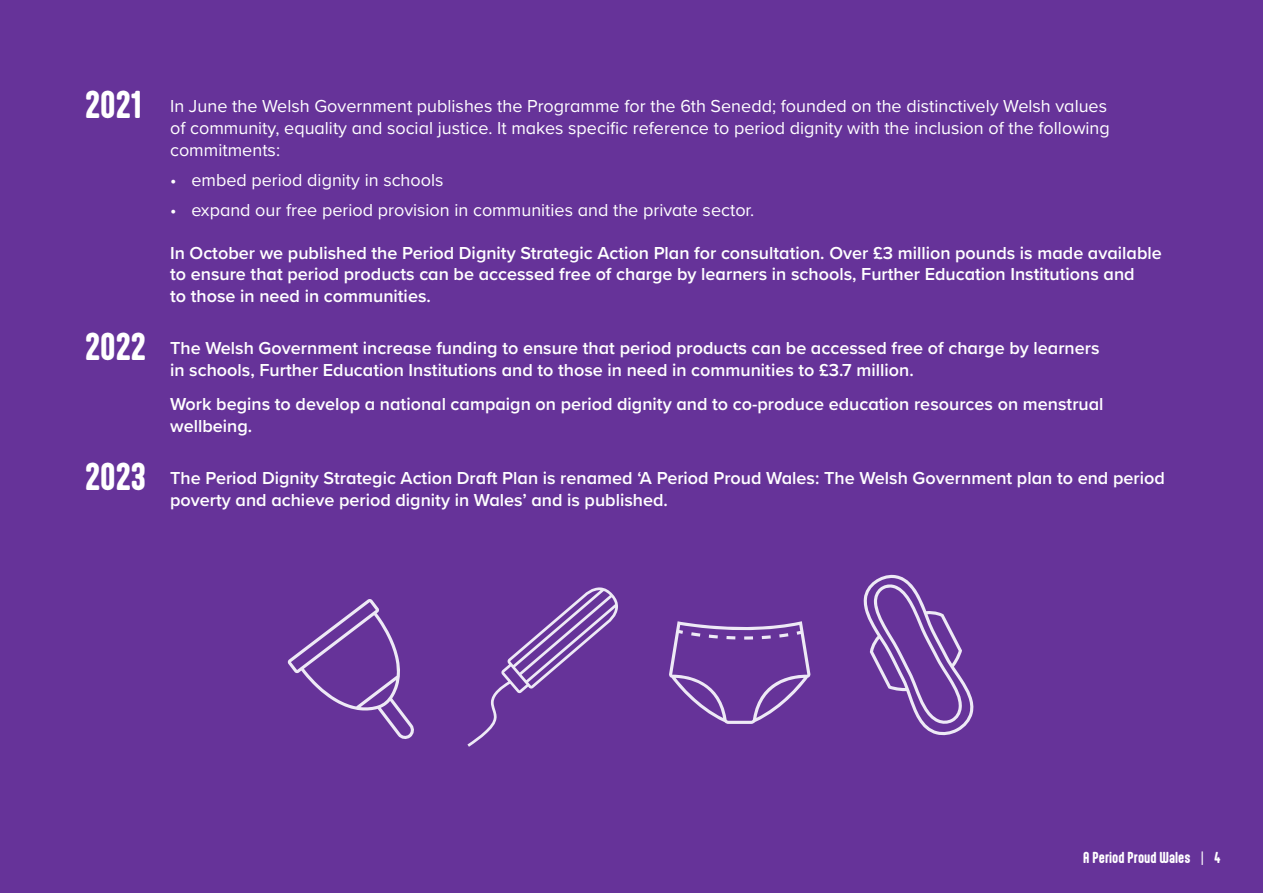
<style>
.page{position:relative;width:1263px;height:893px;background:#639}
.page>*{position:absolute;margin:0;border:0;box-sizing:border-box;transform-origin:0 0}
.Background_Text{font:600 18px/21.6px "Proxima Nova";color:#fff}
.Background_Before_Bu{font:18px/21.6px "Proxima Nova";color:#fff}
.Last_Background_Bull{font:18px "Proxima Nova";color:#fff}
.Background_Bullets{font:18px "Proxima Nova";color:#fff}
.t1{font:700 13.5px "Aptly";color:#fff}
.s1{font-family:"Aptly";font-weight:700;font-size:33px}
.s2{font-weight:300;font-size:16.5px}
</style>
<div class="page">
<svg style="left:669px;top:621px;width:141px;height:103px"></svg>
<svg style="left:863px;top:574px;width:111px;height:162px"></svg>
<svg style="left:287px;top:599px;width:127px;height:140px"></svg>
<svg style="left:467px;top:587px;width:151px;height:160px"></svg>
<p class="Background_Before_Bu" style="left:170px;top:95px;width:941px;text-indent:-85px"><span class="s1">2021</span> In June the Welsh Government publishes the Programme for the 6th Senedd; founded on the distinctively Welsh values of community, equality and social justice. It makes specific reference to period dignity with the inclusion of the following commitments:</p>
<p class="Background_Bullets" style="left:170px;top:166px;width:275px">• embed period dignity in schools</p>
<p class="Last_Background_Bull" style="left:170px;top:196px;width:586px">• expand our free period provision in communities and the private sector.</p>
<p class="Background_Text" style="left:170px;top:241px;width:993px">In October we published the Period Dignity Strategic Action Plan for consultation. Over £3 million pounds is made available to ensure that period products can be accessed free of charge by learners in schools, Further Education Institutions and<br>to those in need in communities.</p>
<p class="Background_Text" style="left:170px;top:337px;width:931px;text-indent:-85px"><span class="s1">2022</span> The Welsh Government increase funding to ensure that period products can be accessed free of charge by learners in schools, Further Education Institutions and to those in need in communities to £3.7 million.</p>
<p class="Background_Text" style="left:170px;top:393px;width:935px">Work begins to develop a national campaign on period dignity and to co-produce education resources on menstrual wellbeing.</p>
<p class="Background_Text" style="left:170px;top:467px;width:996px;text-indent:-85px"><span class="s1">2023</span> The Period Dignity Strategic Action Draft Plan is renamed ‘A Period Proud Wales: The Welsh Government plan to end period poverty and achieve period dignity in Wales’ and is published.</p>
<p class="t1" style="left:1083px;top:849px;width:139px">A Period Proud Wales <span class="s2">I</span> 4</p>
</div>
